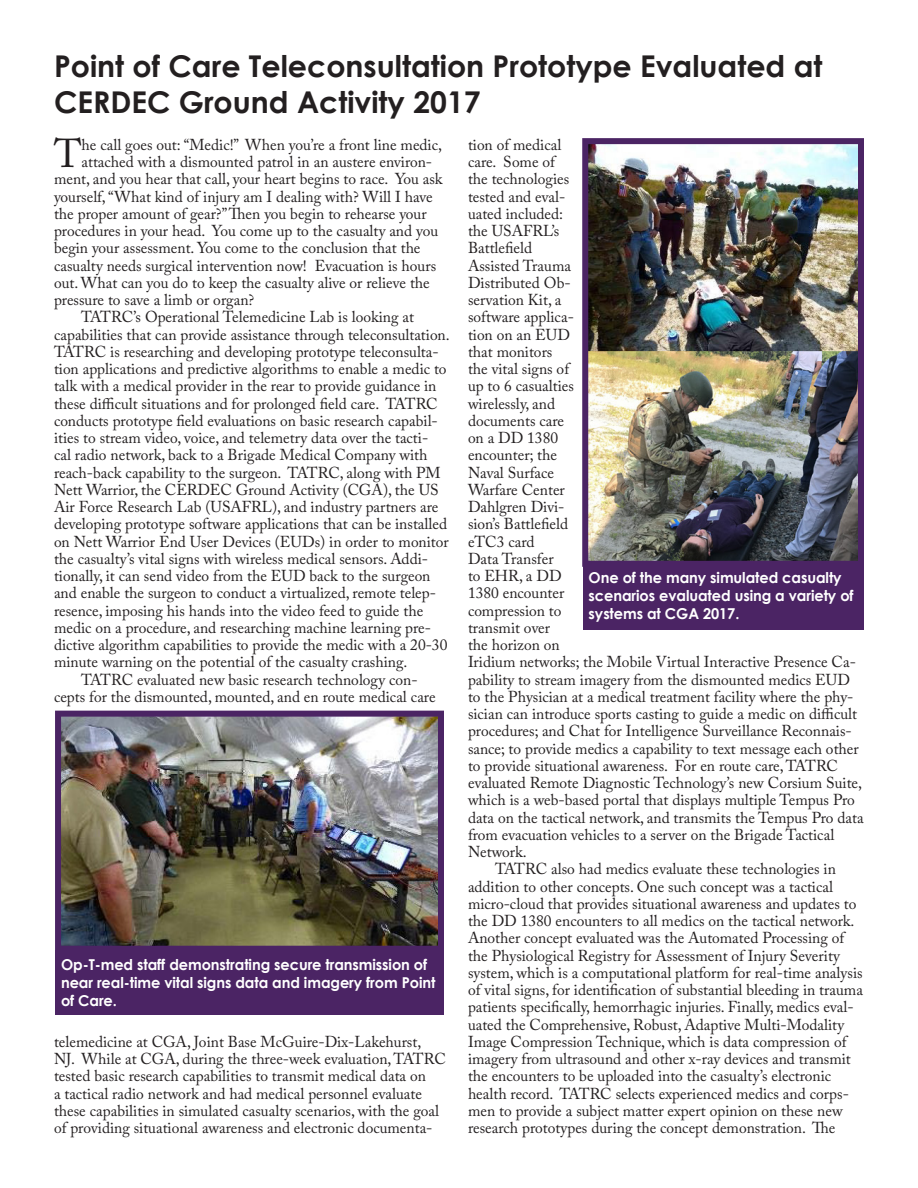
<style>
.page{position:relative;width:918px;height:1188px;background:#fff}
.page>*{position:absolute;margin:0;border:0;box-sizing:border-box;transform-origin:0 0}
.Body{font:40.05px "Adobe Caslon Pro";color:#231f20}
.Hed{font:700 30px/36px "Century Gothic";color:#231f20}
.Body-2{font:15.75px/17.2px "Adobe Caslon Pro";color:#231f20}
.t1{font:700 15px/18px "Century Gothic";letter-spacing:-.005em;color:#fff}
</style>
<div class="page">
<div style="left:55px;top:950px;width:389px;height:65px;background:#4b2464"></div>
<img style="left:62px;top:718px;width:375px;height:227px">
<div style="left:55px;top:711px;width:389px;height:241px;border:6px solid #4b2464"></div>
<div style="left:583px;top:561px;width:281px;height:69px;background:#4b2464"></div>
<img style="left:589px;top:145px;width:268px;height:415px">
<div style="left:582px;top:138px;width:282px;height:429px;border:6px solid #4b2464"></div>
<p class="Hed" style="left:54px;top:46px;width:770px">Point of Care Teleconsultation Prototype Evaluated at<br>CERDEC Ground Activity 2017</p>
<p class="Body" style="left:54px;top:130px;width:29px">T</p>
<p class="Body-2" style="left:82px;top:136px;width:362px">he call goes out: “Medic!” When you’re a front line medic,</p>
<p class="Body-2" style="left:82px;top:153px;width:352px">attached with a dismounted patrol in an austere environ-</p>
<p class="Body-2" style="left:54px;top:170px;width:390px">ment, and you hear that call, your heart begins to race. You ask</p>
<p class="Body-2" style="left:54px;top:188px;width:380px">yourself, “What kind of injury am I dealing with? Will I have</p>
<p class="Body-2" style="left:54px;top:205px;width:374px">the proper amount of gear?” Then you begin to rehearse your</p>
<p class="Body-2" style="left:54px;top:222px;width:386px">procedures in your head. You come up to the casualty and you</p>
<p class="Body-2" style="left:54px;top:239px;width:368px">begin your assessment. You come to the conclusion that the</p>
<p class="Body-2" style="left:54px;top:257px;width:384px">casualty needs surgical intervention now! Evacuation is hours</p>
<p class="Body-2" style="left:54px;top:274px;width:377px">out. What can you do to keep the casualty alive or relieve the</p>
<p class="Body-2" style="left:54px;top:291px;width:202px">pressure to save a limb or organ?</p>
<p class="Body-2" style="left:54px;top:308px;width:397px;text-indent:27px">TATRC’s Operational Telemedicine Lab is looking at capabilities that can provide assistance through teleconsultation.<br>TATRC is researching and developing prototype teleconsulta&shy;tion applications and predictive algorithms to enable a medic to talk with a medical provider in the rear to provide guidance in these difficult situations and for prolonged field care. TATRC conducts prototype field evaluations on basic research capabil&shy;ities to stream video, voice, and telemetry data over the tacti-<br>cal radio network, back to a Brigade Medical Company with reach-back capability to the surgeon. TATRC, along with PM Nett Warrior, the CERDEC Ground Activity (CGA), the US Air Force Research Lab (USAFRL), and industry partners are developing prototype software applications that can be installed on Nett Warrior End User Devices (EUDs) in order to monitor the casualty’s vital signs with wireless medical sensors. Addi&shy;tionally, it can send video from the EUD back to the surgeon and enable the surgeon to conduct a virtualized, remote telep&shy;resence, imposing his hands into the video feed to guide the medic on a procedure, and researching machine learning pre&shy;dictive algorithm capabilities to provide the medic with a 20-30 minute warning on the potential of the casualty crashing.</p>
<p class="Body-2" style="left:54px;top:671px;width:383px;text-align:center">TATRC evaluated new basic research technology con-<br>cepts for the dismounted, mounted, and en route medical care</p>
<p class="t1" style="left:61px;top:955px;width:376px">Op-T-med staff demonstrating secure transmission of near real-time vital signs data and imagery from Point of Care.</p>
<p class="Body-2" style="left:54px;top:1033px;width:393px">telemedicine at CGA, Joint Base McGuire-Dix-Lakehurst, NJ. While at CGA, during the three-week evaluation, TATRC tested basic research capabilities to transmit medical data on<br>a tactical radio network and had medical personnel evaluate these capabilities in simulated casualty scenarios, with the goal of providing situational awareness and electronic documenta-</p>
<p class="Body-2" style="left:468px;top:136px;width:397px">tion of medical<br>care. Some of<br>the technologies<br>tested and eval-<br>uated included:<br>the USAFRL’s<br>Battlefield<br>Assisted Trauma<br>Distributed Ob-<br>servation Kit, a<br>software applica-<br>tion on an EUD<br>that monitors<br>the vital signs of<br>up to 6 casualties<br>wirelessly, and<br>documents care<br>on a DD 1380<br>encounter; the<br>Naval Surface<br>Warfare Center<br>Dahlgren Divi-<br>sion’s Battlefield<br>eTC3 card<br>Data Transfer<br>to EHR, a DD<br>1380 encounter<br>compression to<br>transmit over<br>the horizon on<br>Iridium networks; the Mobile Virtual Interactive Presence Ca&shy;pability to stream imagery from the dismounted medics EUD to the Physician at a medical treatment facility where the phy&shy;sician can introduce sports casting to guide a medic on difficult procedures; and Chat for Intelligence Surveillance Reconnais&shy;sance; to provide medics a capability to text message each other to provide situational awareness. For en route care, TATRC evaluated Remote Diagnostic Technology’s new Corsium Suite, which is a web-based portal that displays multiple Tempus Pro data on the tactical network, and transmits the Tempus Pro data from evacuation vehicles to a server on the Brigade Tactical<br>Network.</p>
<p class="Body-2" style="left:468px;top:860px;width:397px;text-indent:27px">TATRC also had medics evaluate these technologies in addition to other concepts. One such concept was a tactical micro-cloud that provides situational awareness and updates to the DD 1380 encounters to all medics on the tactical network.<br>Another concept evaluated was the Automated Processing of the Physiological Registry for Assessment of Injury Severity system, which is a computational platform for real-time analysis of vital signs, for identification of substantial bleeding in trauma patients specifically, hemorrhagic injuries. Finally, medics eval&shy;uated the Comprehensive, Robust, Adaptive Multi-Modality Image Compression Technique, which is data compression of imagery from ultrasound and other x-ray devices and transmit the encounters to be uploaded into the casualty’s electronic health record. TATRC selects experienced medics and corps&shy;men to provide a subject matter expert opinion on these new research prototypes during the concept demonstration. The</p>
<p class="t1" style="left:589px;top:568px;width:267px">One of the many simulated casualty scenarios evaluated using a variety of systems at CGA 2017.</p>
</div>
